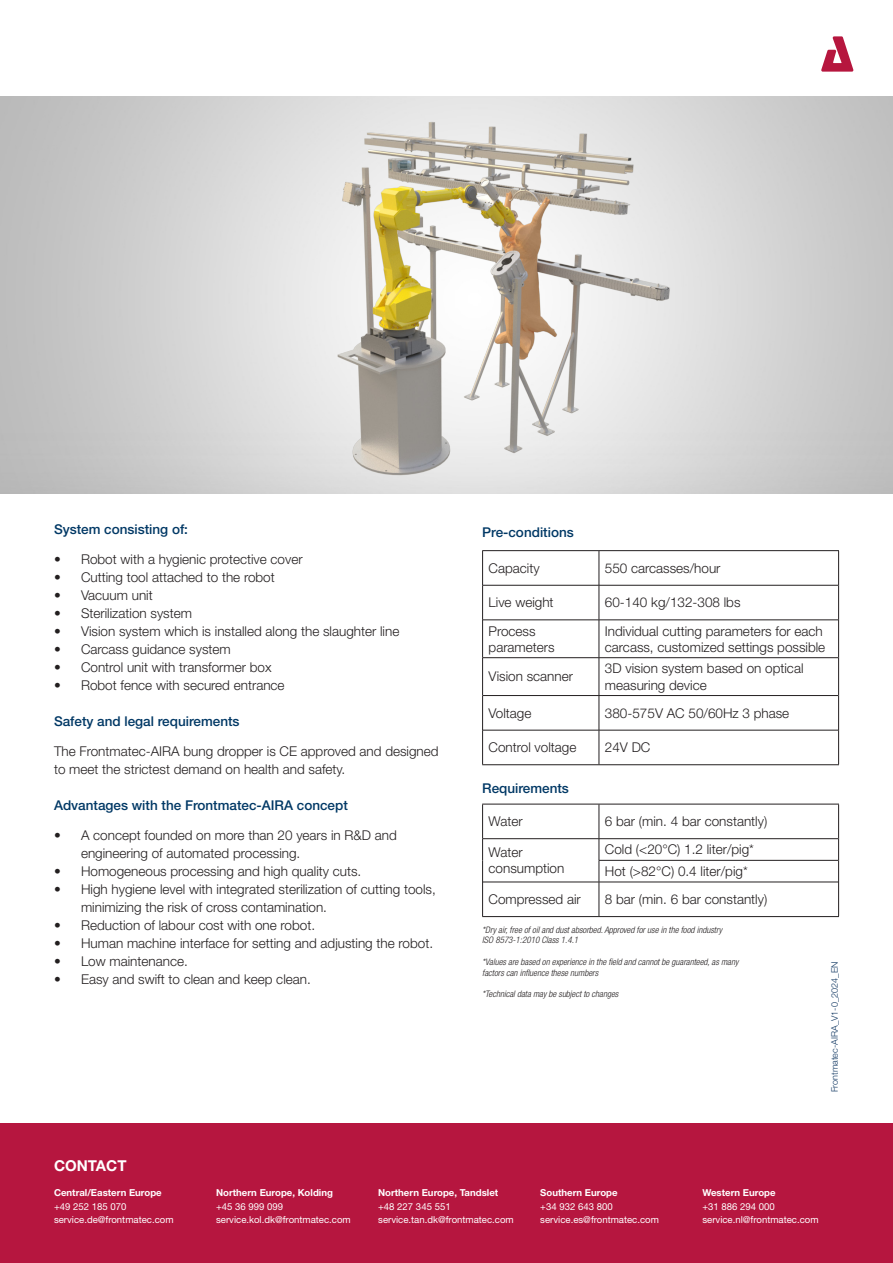
<style>
.page{position:relative;width:893px;height:1263px;background:#fff}
.page>*{position:absolute;margin:0;border:0;box-sizing:border-box;transform-origin:0 0}
.t1{font:700 15px "Helvetica Neue LT Std";color:#fff}
.t2{font:300 13.5px/18px "Helvetica Neue LT Std";color:#231f20}
.t3{font:500 13.5px "Helvetica Neue LT Std";color:#003865}
.Brød_neg{font:9.6px "Helvetica Neue LT Std";color:#fff}
.Brød_neg-2{font:700 9.6px "Helvetica Neue LT Std";color:#fff}
.t4{font:italic 300 condensed 9px "Helvetica Neue LT Std";color:#231f20}
.t5{font:300 9px "Helvetica Neue LT Std";color:#133963}
</style>
<div class="page">
<div style="left:0;top:1124px;width:893px;height:139px;background:#b6163f"></div>
<img style="left:100px;top:114px;width:700px;height:380px">
<svg style="left:821px;top:36px;width:33px;height:36px"></svg>
<hr style="left:482px;top:550px;width:117px;height:1px;background:#231f20">
<hr style="left:482px;top:551px;width:1px;height:34px;background:#231f20">
<hr style="left:599px;top:550px;width:240px;height:1px;background:#231f20">
<hr style="left:838px;top:551px;width:1px;height:34px;background:#231f20">
<hr style="left:482px;top:585px;width:1px;height:35px;background:#231f20">
<hr style="left:838px;top:585px;width:1px;height:35px;background:#231f20">
<hr style="left:482px;top:620px;width:1px;height:38px;background:#231f20">
<hr style="left:838px;top:620px;width:1px;height:38px;background:#231f20">
<hr style="left:482px;top:658px;width:1px;height:37px;background:#231f20">
<hr style="left:838px;top:658px;width:1px;height:37px;background:#231f20">
<hr style="left:482px;top:695px;width:1px;height:35px;background:#231f20">
<hr style="left:838px;top:695px;width:1px;height:35px;background:#231f20">
<hr style="left:482px;top:730px;width:1px;height:34px;background:#231f20">
<hr style="left:838px;top:730px;width:1px;height:34px;background:#231f20">
<hr style="left:482px;top:764px;width:117px;height:1px;background:#231f20">
<hr style="left:599px;top:764px;width:240px;height:1px;background:#231f20">
<hr style="left:599px;top:551px;width:1px;height:34px;background:#231f20">
<hr style="left:483px;top:585px;width:116px;height:1px;background:#231f20">
<hr style="left:599px;top:585px;width:239px;height:1px;background:#231f20">
<hr style="left:599px;top:585px;width:1px;height:35px;background:#231f20">
<hr style="left:483px;top:620px;width:116px;height:1px;background:#231f20">
<hr style="left:599px;top:620px;width:239px;height:1px;background:#231f20">
<hr style="left:599px;top:620px;width:1px;height:37px;background:#231f20">
<hr style="left:483px;top:657px;width:116px;height:1px;background:#231f20">
<hr style="left:599px;top:657px;width:239px;height:1px;background:#231f20">
<hr style="left:599px;top:658px;width:1px;height:37px;background:#231f20">
<hr style="left:483px;top:695px;width:116px;height:1px;background:#231f20">
<hr style="left:599px;top:695px;width:239px;height:1px;background:#231f20">
<hr style="left:599px;top:696px;width:1px;height:34px;background:#231f20">
<hr style="left:483px;top:730px;width:116px;height:1px;background:#231f20">
<hr style="left:599px;top:730px;width:239px;height:1px;background:#231f20">
<hr style="left:599px;top:730px;width:1px;height:34px;background:#231f20">
<hr style="left:482px;top:804px;width:117px;height:1px;background:#231f20">
<hr style="left:482px;top:804px;width:1px;height:35px;background:#231f20">
<hr style="left:599px;top:804px;width:240px;height:1px;background:#231f20">
<hr style="left:838px;top:804px;width:1px;height:35px;background:#231f20">
<svg style="left:482px;top:839px;width:1px;height:43px"></svg>
<svg style="left:838px;top:839px;width:1px;height:43px"></svg>
<hr style="left:482px;top:882px;width:1px;height:34px;background:#231f20">
<hr style="left:838px;top:882px;width:1px;height:34px;background:#231f20">
<hr style="left:482px;top:916px;width:117px;height:1px;background:#231f20">
<hr style="left:599px;top:916px;width:240px;height:1px;background:#231f20">
<hr style="left:599px;top:804px;width:1px;height:34px;background:#231f20">
<hr style="left:483px;top:838px;width:116px;height:1px;background:#231f20">
<hr style="left:599px;top:838px;width:239px;height:1px;background:#231f20">
<hr style="left:599px;top:860px;width:239px;height:1px;background:#231f20">
<svg style="left:599px;top:839px;width:1px;height:43px"></svg>
<hr style="left:483px;top:882px;width:116px;height:1px;background:#231f20">
<hr style="left:599px;top:882px;width:239px;height:1px;background:#231f20">
<hr style="left:599px;top:882px;width:1px;height:34px;background:#231f20">
<p class="t3" style="left:54px;top:521px;width:136px">System consisting of:</p>
<p class="t2" style="left:54px;top:550px;width:250px">• Robot with a hygienic protective cover</p>
<p class="t2" style="left:54px;top:568px;width:222px">• Cutting tool attached to the robot</p>
<p class="t2" style="left:54px;top:586px;width:100px">• Vacuum unit</p>
<p class="t2" style="left:54px;top:604px;width:139px">• Sterilization system</p>
<p class="t2" style="left:54px;top:622px;width:347px">• Vision system which is installed along the slaughter line</p>
<p class="t2" style="left:54px;top:640px;width:178px">• Carcass guidance system</p>
<p class="t2" style="left:54px;top:658px;width:219px">• Control unit with transformer box</p>
<p class="t2" style="left:54px;top:676px;width:232px">• Robot fence with secured entrance</p>
<p class="t3" style="left:54px;top:713px;width:187px">Safety and legal requirements</p>
<p class="t2" style="left:54px;top:742px;width:386px">The Frontmatec-AIRA bung dropper is CE approved and designed to meet the strictest demand on health and safety.</p>
<p class="t3" style="left:54px;top:797px;width:295px">Advantages with the Frontmatec-AIRA concept</p>
<p class="t2" style="left:81px;top:826px;width:317px;text-indent:-27px">• A concept founded on more than 20 years in R&amp;D and engineering of automated processing.</p>
<p class="t2" style="left:54px;top:862px;width:309px">• Homogeneous processing and high quality cuts.</p>
<p class="t2" style="left:81px;top:880px;width:356px;text-indent:-27px">• High hygiene level with integrated sterilization of cutting tools, minimizing the risk of cross contamination.</p>
<p class="t2" style="left:54px;top:916px;width:263px">• Reduction of labour cost with one robot.</p>
<p class="t2" style="left:54px;top:934px;width:381px">• Human machine interface for setting and adjusting the robot.</p>
<p class="t2" style="left:54px;top:952px;width:135px">• Low maintenance.</p>
<p class="t2" style="left:54px;top:970px;width:258px">• Easy and swift to clean and keep clean.</p>
<p class="t1" style="left:54px;top:1156px;width:74px">CONTACT</p>
<p class="t3" style="left:482px;top:524px;width:93px">Pre-conditions</p>
<p class="t2" style="left:489px;top:559px;width:53px">Capacity</p>
<p class="t2" style="left:605px;top:559px;width:117px">550 carcasses/hour</p>
<p class="t2" style="left:489px;top:593px;width:67px">Live weight</p>
<p class="t2" style="left:605px;top:593px;width:137px">60-140 kg/132-308 lbs</p>
<p class="t2" style="left:489px;top:621px;width:49px">Process</p>
<p class="t2" style="left:489px;top:638px;width:68px">parameters</p>
<p class="t2" style="left:605px;top:622px;width:222px;line-height:16.2px">Individual cutting parameters for each carcass, customized settings possible</p>
<p class="t2" style="left:489px;top:667px;width:86px">Vision scanner</p>
<p class="t2" style="left:605px;top:660px;width:200px;line-height:16.2px">3D vision system based on optical measuring device</p>
<p class="t2" style="left:489px;top:703px;width:44px">Voltage</p>
<p class="t2" style="left:605px;top:703px;width:186px">380-575V AC 50/60Hz 3 phase</p>
<p class="t2" style="left:489px;top:738px;width:89px">Control voltage</p>
<p class="t2" style="left:605px;top:738px;width:47px">24V DC</p>
<p class="t3" style="left:482px;top:780px;width:88px">Requirements</p>
<p class="t2" style="left:489px;top:812px;width:36px">Water</p>
<p class="t2" style="left:605px;top:812px;width:164px">6 bar (min. 4 bar constantly)</p>
<p class="t2" style="left:489px;top:843px;width:36px">Water</p>
<p class="t2" style="left:489px;top:859px;width:77px">consumption</p>
<p class="t2" style="left:605px;top:840px;width:151px">Cold (&lt;20°C) 1.2 liter/pig*</p>
<p class="t2" style="left:605px;top:862px;width:144px">Hot (&gt;82°C) 0.4 liter/pig*</p>
<p class="t2" style="left:489px;top:890px;width:94px">Compressed air</p>
<p class="t2" style="left:605px;top:890px;width:164px">8 bar (min. 6 bar constantly)</p>
<p class="t4" style="left:482px;top:924px;width:241px">*Dry air, free of oil and dust absorbed. Approved for use in the food industry</p>
<p class="t4" style="left:482px;top:935px;width:97px">ISO 8573-1:2010 Class 1.4.1</p>
<p class="t4" style="left:482px;top:957px;width:258px">*Values are based on experience in the field and cannot be guaranteed, as many</p>
<p class="t4" style="left:482px;top:967px;width:117px">factors can influence these numbers</p>
<p class="t4" style="left:482px;top:989px;width:138px">*Technical data may be subject to changes</p>
<p class="t5" style="left:829px;top:1092px;width:132px;rotate:-90deg">Frontmatec-AIRA_V1-0_2024_EN</p>
<p class="Brød_neg-2" style="left:54px;top:1187px;width:109px">Central/Eastern Europe</p>
<p class="Brød_neg" style="left:54px;top:1201px;width:74px">+49 252 185 070</p>
<p class="Brød_neg" style="left:54px;top:1214px;width:121px">service.de@frontmatec.com</p>
<p class="Brød_neg-2" style="left:216px;top:1187px;width:118px">Northern Europe, Kolding</p>
<p class="Brød_neg" style="left:216px;top:1201px;width:69px">+45 36 999 099</p>
<p class="Brød_neg" style="left:216px;top:1214px;width:136px">service.kol.dk@frontmatec.com</p>
<p class="Brød_neg-2" style="left:378px;top:1187px;width:122px">Northern Europe, Tandslet</p>
<p class="Brød_neg" style="left:378px;top:1201px;width:74px">+48 227 345 551</p>
<p class="Brød_neg" style="left:378px;top:1214px;width:137px">service.tan.dk@frontmatec.com</p>
<p class="Brød_neg-2" style="left:540px;top:1187px;width:79px">Southern Europe</p>
<p class="Brød_neg" style="left:540px;top:1201px;width:74px">+34 932 643 800</p>
<p class="Brød_neg" style="left:540px;top:1214px;width:120px">service.es@frontmatec.com</p>
<p class="Brød_neg-2" style="left:702px;top:1187px;width:75px">Western Europe</p>
<p class="Brød_neg" style="left:702px;top:1201px;width:74px">+31 886 294 000</p>
<p class="Brød_neg" style="left:702px;top:1214px;width:118px">service.nl@frontmatec.com</p>
</div>
